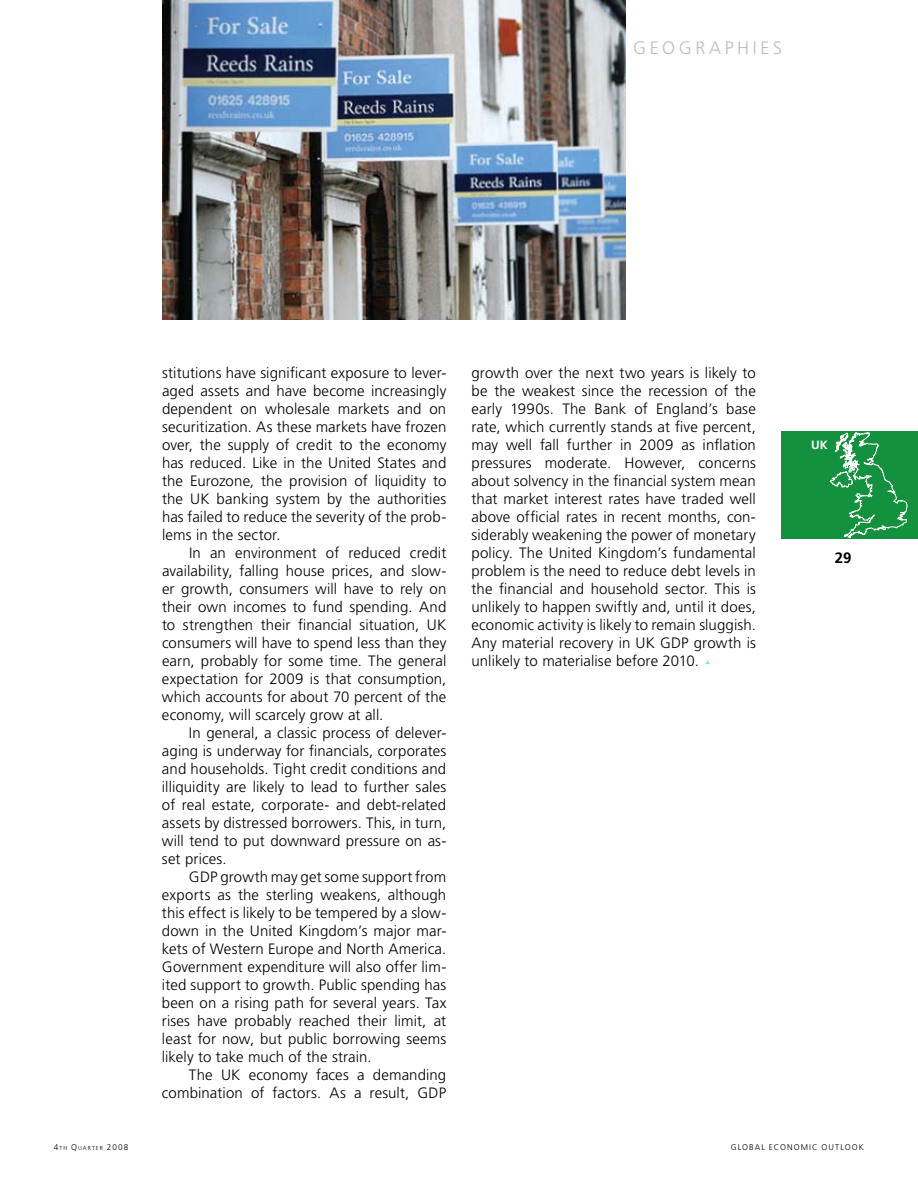
<style>
.page{position:relative;width:918px;height:1188px;background:#fff}
.page>*{position:absolute;margin:0;border:0;box-sizing:border-box;transform-origin:0 0}
.t1{font:300 18px "Frutiger";letter-spacing:.2em;color:#bcbdc0}
.t2{font:300 15px/18px "Frutiger";letter-spacing:.005em;color:#000;text-align:justify}
.t3{font:700 15px "Frutiger";color:#000}
.t4{font:700 12px "Frutiger";color:#fff}
.t5{font:300 8.25px "Frutiger";letter-spacing:.13em;color:#000}
.t6{font:300 5.7px "Frutiger";letter-spacing:.18em;color:#000}
.s1{font-size:8.25px}
</style>
<div class="page">
<div style="left:782px;top:431px;width:136px;height:108px;background:#14913e"></div>
<svg style="left:830px;top:432px;width:78px;height:106px"></svg>
<img style="left:162px;top:0;width:464px;height:320px">
<p class="t1" style="left:633px;top:37px;width:138px">GEO GRAPHIES</p>
<p class="t2" style="left:162px;top:364px;width:286px">stitutions have significant exposure to lever&shy;aged assets and have become increasingly dependent on wholesale markets and on securitization. As these markets have frozen over, the supply of credit to the economy has reduced. Like in the United States and the Eurozone, the provision of liquidity to the UK banking system by the authorities has failed to reduce the severity of the prob&shy;lems in the sector.</p>
<p class="t2" style="left:162px;top:544px;width:286px;text-indent:27px">In an environment of reduced credit availability, falling house prices, and slow&shy;er growth, consumers will have to rely on their own incomes to fund spending. And to strengthen their financial situation, UK consumers will have to spend less than they earn, probably for some time. The general expectation for 2009 is that consumption, which accounts for about 70 percent of the economy, will scarcely grow at all.</p>
<p class="t2" style="left:162px;top:724px;width:286px;text-indent:27px">In general, a classic process of delever&shy;aging is underway for financials, corporates and households. Tight credit conditions and illiquidity are likely to lead to further sales of real estate, corporate- and debt-related assets by distressed borrowers. This, in turn, will tend to put downward pressure on as&shy;set prices.</p>
<p class="t2" style="left:162px;top:868px;width:286px;text-indent:27px">GDP growth may get some support from exports as the sterling weakens, although this effect is likely to be tempered by a slow&shy;down in the United Kingdom’s major mar&shy;kets of Western Europe and N orth America.<br>Government expenditure will also offer lim&shy;ited support to growth. Public spending has been on a rising path for several years. Tax rises have probably reached their limit, at least for now, but public borrowing seems likely to take much of the strain.</p>
<p class="t2" style="left:162px;top:1066px;width:286px;text-align:right">The UK economy faces a demanding combination of factors. As a result, GDP</p>
<p class="t2" style="left:472px;top:364px;width:286px">growth over the next two years is likely to be the weakest since the recession of the early 1990s. The Bank of England’s base rate, which currently stands at five percent, may well fall further in 2009 as inflation pressures moderate. However, concerns about solvency in the financial system mean that market interest rates have traded well above official rates in recent months, con&shy;siderably weakening the power of monetary policy. The United Kingdom’s fundamental problem is the need to reduce debt levels in the financial and household sector. This is unlikely to happen swiftly and, until it does, economic activity is likely to remain sluggish.<br>Any material recovery in UK GDP growth is unlikely to materialise before 2010.</p>
<p class="t4" style="left:811px;top:438px;width:18px">UK</p>
<p class="t3" style="left:835px;top:549px;width:18px">29</p>
<p class="t6" style="left:54px;top:1145px;width:76px"><span class="s1">4</span>TH <span class="s1">Q</span>UARTER <span class="s1">2008</span></p>
<p class="t5" style="left:731px;top:1143px;width:25px">global</p>
<p class="t5" style="left:769px;top:1143px;width:96px">economic outlook</p>
</div>
